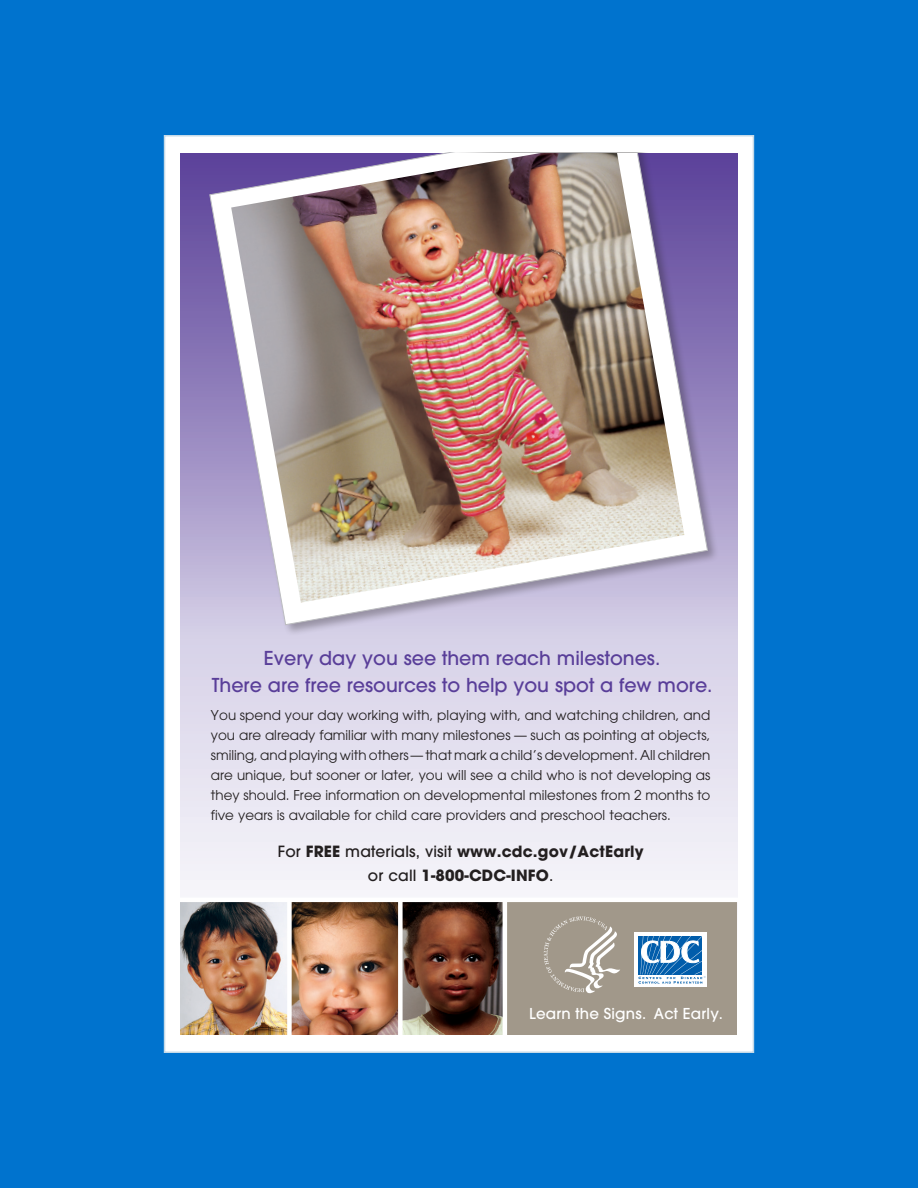
<style>
.page{position:relative;width:918px;height:1188px;background:#0073ce}
.page>*{position:absolute;margin:0;border:0;box-sizing:border-box;transform-origin:0 0}
.t1{font:500 19.05px/27px "Avant Garde";color:#593e99;text-align:center}
.t2{font:700 15.3px/24px "Avant Garde";letter-spacing:.01em;color:#231f20;text-align:center}
.t3{font:500 15px "Avant Garde";letter-spacing:.015em;color:#fff}
.t4{font:13.5px/19.8px "Avant Garde";color:#231f20;text-align:justify}
.s1{font-weight:500}
</style>
<div class="page">
<div style="left:164px;top:135px;width:590px;height:918px;background:#fff;border:2px solid #c5dae8"></div>
<img style="left:181px;top:153px;width:556px;height:882px">
<div style="left:634px;top:932px;width:73px;height:55px;background:#fff"></div>
<svg style="left:638px;top:936px;width:68px;height:48px"></svg>
<svg style="left:544px;top:917px;width:76px;height:76px;background:#b0a89c"></svg>
<p class="t1" style="left:212px;top:645px;width:502px">Every day you see them reach milestones.<br>There are free resources to help you spot a few more.</p>
<p class="t4" style="left:211px;top:705px;width:501px">You spend your day working with, playing with, and watching children, and you are already familiar with many milestones — such as pointing at objects, smiling, and playing with others—that mark a child’s development. All children are unique, but sooner or later, you will see a child who is not developing as they should. Free information on developmental milestones from 2 months to five years is available for child care providers and preschool teachers.</p>
<p class="t2" style="left:278px;top:839px;width:367px"><span class="s1">For</span> FREE <span class="s1">materials, visit</span> www.cdc.gov/ActEarly <span class="s1">or call</span> 1-800-CDC-INFO<span class="s1">.</span></p>
<p class="t3" style="left:529px;top:1005px;width:195px">Learn the Signs. Act Early.</p>
</div>
